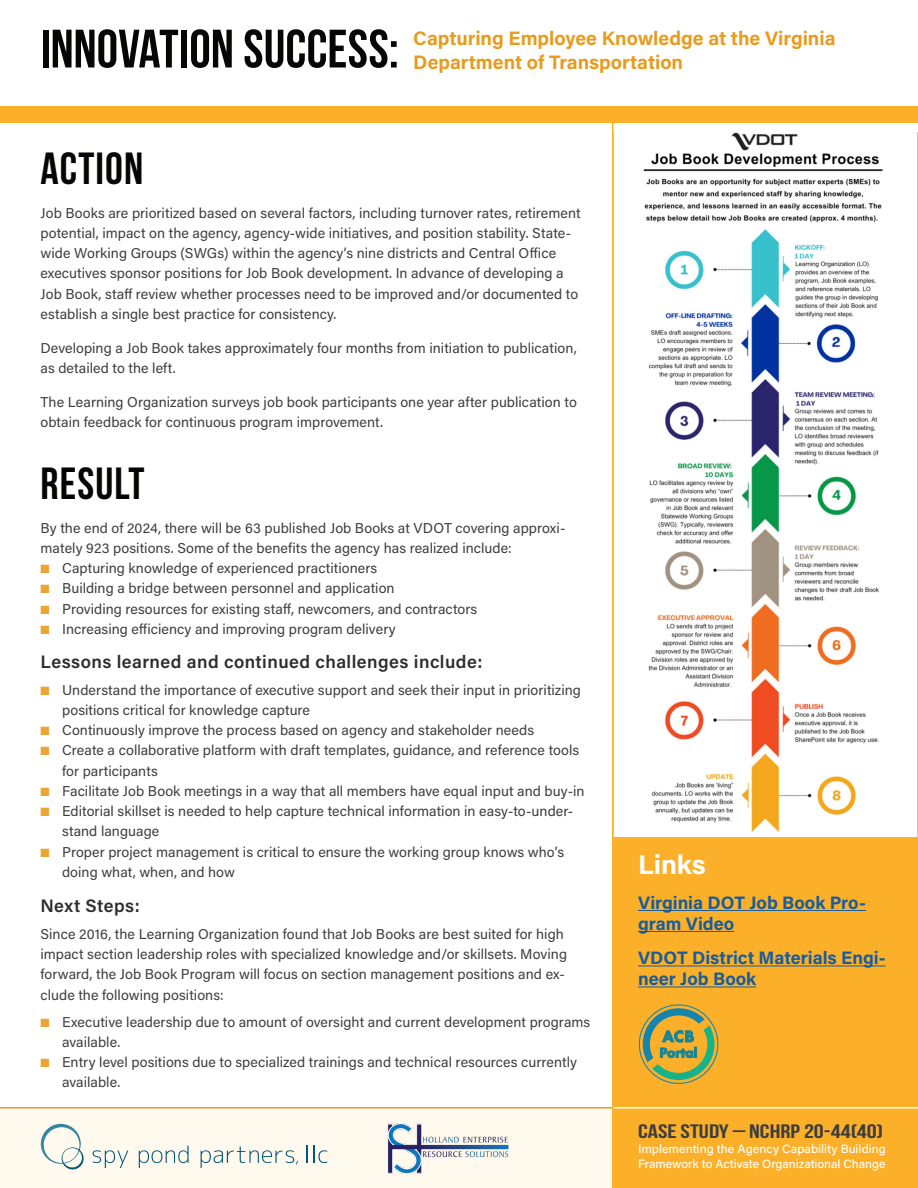
<style>
.page{position:relative;width:918px;height:1188px;background:#fff}
.page>*{position:absolute;margin:0;border:0;box-sizing:border-box;transform-origin:0 0}
.Titile{font:700 54px "Bebas Neue";color:#060605}
.Heading_1{font:700 45px "Bebas Neue";letter-spacing:.025em;color:#060605}
.Subtitle{font:700 27px "Acumin Pro";letter-spacing:-.005em;color:#fff}
.Subtitle-2{font:700 19.5px/24px "Acumin Pro";color:#e89c1f}
.t1{font:700 19.5px "Bebas Neue";color:#3e3e3f;scale:1.29 1}
.Subtitle-3{font:700 18px/21px "Acumin Pro";color:#175d9e}
.Heading_3{font:600 18px "Acumin Pro";letter-spacing:.025em;color:#2d2d2c}
.t2{font:800 16.65px "Futura PT";color:#13859c}
.Paragraph_Style-list{font:14.25px/20.2px "Acumin Pro";letter-spacing:.005em;color:#3e3e3f}
.t3{font:800 13.95px "Futura PT";color:#13859c}
.t4{font:500 12px/15px "Acumin Pro";color:#fff}
.s1{color:#eaa535}
</style>
<div class="page">
<img style="left:643px;top:133px;width:275px;height:704px">
<div style="left:0;top:1109px;width:918px;height:79px;background:#fffaed"></div>
<hr style="left:0;top:1107px;width:918px;height:1px;background:#e89c1f">
<div style="left:612px;top:837px;width:306px;height:351px;background:#fcb029"></div>
<hr style="left:612px;top:1107px;width:306px;height:1px;background:#fff">
<hr style="left:612px;top:118px;width:2px;height:993px;background:#fcb029">
<div style="left:0;top:0;width:918px;height:122px;background:#fcb029"></div>
<div style="left:0;top:0;width:918px;height:106px;background:#fff"></div>
<img style="left:387px;top:1124px;width:122px;height:49px">
<svg style="left:93px;top:1150px;width:35px;height:18px"></svg>
<svg style="left:139px;top:1146px;width:50px;height:22px"></svg>
<svg style="left:201px;top:1147px;width:97px;height:21px"></svg>
<svg style="left:307px;top:1145px;width:1px;height:18px"></svg>
<svg style="left:314px;top:1145px;width:13px;height:18px"></svg>
<svg style="left:41px;top:1124px;width:43px;height:45px"></svg>
<hr style="left:638px;top:910px;width:228px;height:1px;background:#175d9e">
<hr style="left:638px;top:931px;width:96px;height:1px;background:#175d9e">
<hr style="left:638px;top:966px;width:248px;height:1px;background:#175d9e">
<hr style="left:638px;top:987px;width:118px;height:1px;background:#175d9e">
<svg style="left:639px;top:1004px;width:80px;height:80px"></svg>
<p class="Titile" style="left:40px;top:19px;width:360px">INNOVATION SUCCESS:</p>
<p class="Subtitle-2" style="left:413px;top:26px;width:424px">Capturing Employee Knowledge at the Virginia<br>Department of Transportation</p>
<p class="Heading_1" style="left:40px;top:144px;width:104px">ACTION</p>
<p class="Paragraph_Style-list" style="left:40px;top:202px;width:542px">Job Books are prioritized based on several factors, including turnover rates, retirement potential, impact on the agency, agency-wide initiatives, and position stability. State&shy;wide Working Groups (SWGs) within the agency’s nine districts and Central Office executives sponsor positions for Job Book development. In advance of developing a Job Book, staff review whether processes need to be improved and/or documented to establish a single best practice for consistency.</p>
<p class="Paragraph_Style-list" style="left:40px;top:337px;width:538px">Developing a Job Book takes approximately four months from initiation to publication, as detailed to the left.</p>
<p class="Paragraph_Style-list" style="left:40px;top:391px;width:538px">The Learning Organization surveys job book participants one year after publication to obtain feedback for continuous program improvement.</p>
<p class="Heading_1" style="left:40px;top:459px;width:106px">RESULT</p>
<p class="Paragraph_Style-list" style="left:40px;top:517px;width:526px">By the end of 2024, there will be 63 published Job Books at VDOT covering approxi&shy;mately 923 positions. Some of the benefits the agency has realized include:</p>
<p class="Paragraph_Style-list" style="left:40px;top:557px;width:338px"><span class="s1">■</span> Capturing knowledge of experienced practitioners</p>
<p class="Paragraph_Style-list" style="left:40px;top:578px;width:356px"><span class="s1">■</span> Building a bridge between personnel and application</p>
<p class="Paragraph_Style-list" style="left:40px;top:598px;width:438px"><span class="s1">■</span> Providing resources for existing staff, newcomers, and contractors</p>
<p class="Paragraph_Style-list" style="left:40px;top:618px;width:357px"><span class="s1">■</span> Increasing efficiency and improving program delivery</p>
<p class="Heading_3" style="left:40px;top:649px;width:444px">Lessons learned and continued challenges include:</p>
<p class="Paragraph_Style-list" style="left:62px;top:679px;width:520px;text-indent:-22px"><span class="s1">■</span> Understand the importance of executive support and seek their input in prioritizing positions critical for knowledge capture</p>
<p class="Paragraph_Style-list" style="left:40px;top:719px;width:495px"><span class="s1">■</span> Continuously improve the process based on agency and stakeholder needs</p>
<p class="Paragraph_Style-list" style="left:62px;top:740px;width:519px;text-indent:-22px"><span class="s1">■</span> Create a collaborative platform with draft templates, guidance, and reference tools for participants</p>
<p class="Paragraph_Style-list" style="left:40px;top:780px;width:546px"><span class="s1">■</span> Facilitate Job Book meetings in a way that all members have equal input and buy-in</p>
<p class="Paragraph_Style-list" style="left:62px;top:800px;width:513px;text-indent:-22px"><span class="s1">■</span> Editorial skillset is needed to help capture technical information in easy-to-under&shy;stand language</p>
<p class="Paragraph_Style-list" style="left:62px;top:841px;width:504px;text-indent:-22px"><span class="s1">■</span> Proper project management is critical to ensure the working group knows who’s doing what, when, and how</p>
<p class="Heading_3" style="left:40px;top:893px;width:101px">Next Steps:</p>
<p class="Paragraph_Style-list" style="left:40px;top:923px;width:528px">Since 2016, the Learning Organization found that Job Books are best suited for high impact section leadership roles with specialized knowledge and/or skillsets. Moving forward, the Job Book Program will focus on section management positions and ex&shy;clude the following positions:</p>
<p class="Paragraph_Style-list" style="left:62px;top:1011px;width:530px;text-indent:-22px"><span class="s1">■</span> Executive leadership due to amount of oversight and current development programs available.</p>
<p class="Paragraph_Style-list" style="left:62px;top:1052px;width:516px;text-indent:-22px"><span class="s1">■</span> Entry level positions due to specialized trainings and technical resources currently available.</p>
<p class="Subtitle" style="left:638px;top:846px;width:69px">Links</p>
<p class="Subtitle-3" style="left:638px;top:891px;width:229px">Virginia DOT Job Book Pro&shy;gram Video</p>
<p class="Subtitle-3" style="left:638px;top:947px;width:249px">VDOT District Materials Engi&shy;neer Job Book</p>
<p class="t2" style="left:663px;top:1026px;width:33px">ACB</p>
<p class="t3" style="left:659px;top:1044px;width:40px">Portal</p>
<p class="t1" style="left:638px;top:1120px;width:192px">CASE STUDY – NCHRP 20-44(40)</p>
<p class="t4" style="left:638px;top:1141px;width:249px">Implementing the Agency Capability Building<br>Framework to Activate Organizational Change</p>
</div>
